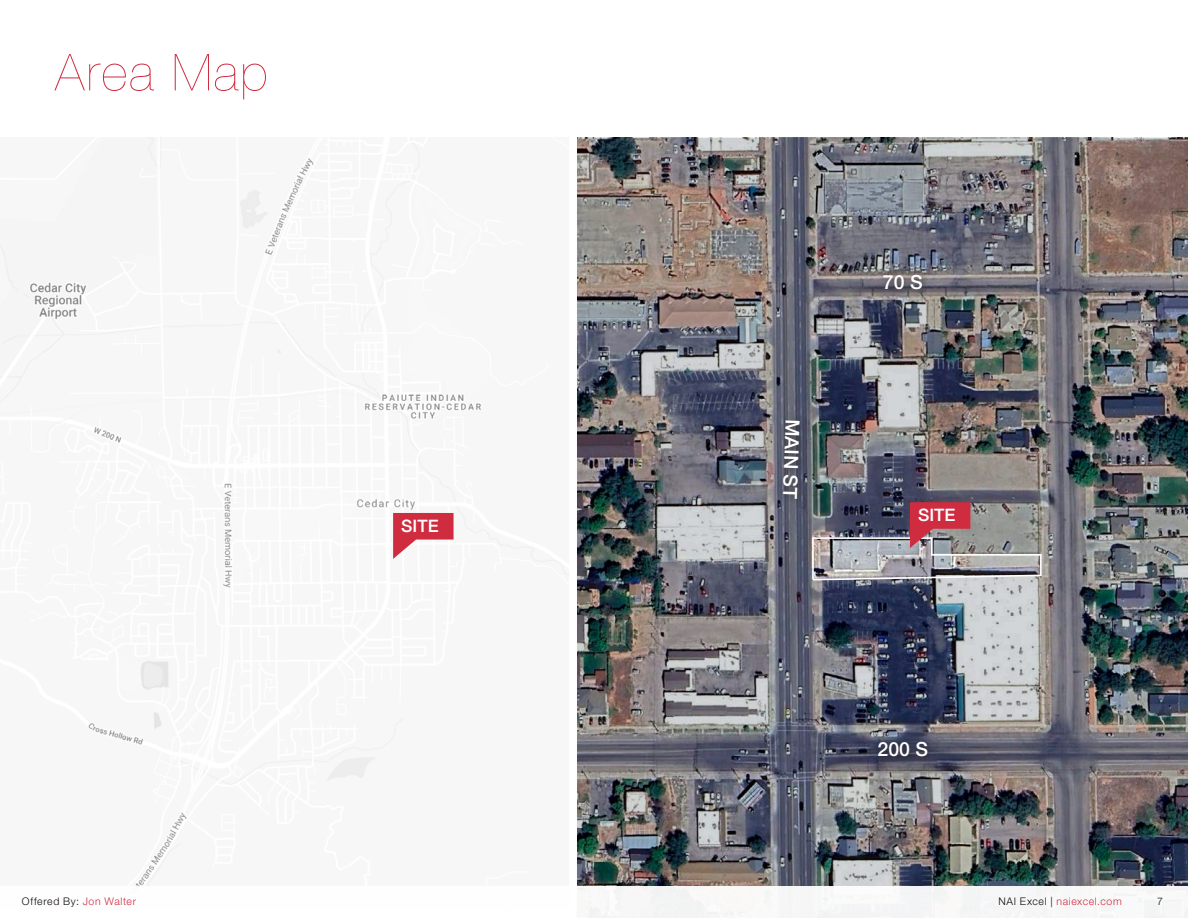
<style>
.page{position:relative;width:1188px;height:918px;background:#fff}
.page>*{position:absolute;margin:0;border:0;box-sizing:border-box;transform-origin:0 0}
.Heading{font:200 51px "Helvetica Neue LT Std";letter-spacing:.04em;color:#d02c40}
.t1{font:500 19.5px "Helvetica Neue LT Std";color:#fff}
.t2{font:500 17.1px "Helvetica Neue";color:#fff}
.Page_Number{font:300 10.5px "Helvetica Neue LT Std";letter-spacing:.06em;color:#d02c40}
.Phone_Number{font:300 10.5px "Helvetica Neue LT Std";letter-spacing:.06em;color:#110a0c}
.s1{color:#d02c40}
.s2{color:#110a0c}
</style>
<div class="page">
<img style="left:577px;top:138px;width:611px;height:748px">
<img style="left:0;top:138px;width:569px;height:748px">
<svg style="left:393px;top:513px;width:61px;height:46px"></svg>
<div style="left:777px;top:414px;width:32px;height:94px;background:#231f20;opacity:.75"></div>
<div style="left:873px;top:737px;width:63px;height:29px;background:#231f20;opacity:.75"></div>
<div style="left:878px;top:269px;width:53px;height:30px;background:#231f20;opacity:.75"></div>
<img style="left:811px;top:502px;width:232px;height:79px">
<p class="Heading" style="left:55px;top:43px;width:214px">Area Map</p>
<h3 class="t2" style="left:401px;top:512px;width:39px">SITE</h3>
<p class="t1" style="left:804px;top:420px;width:81px;rotate:92deg">MAIN ST</p>
<p class="t1" style="left:883px;top:271px;width:41px">70 S</p>
<h3 class="t2" style="left:918px;top:502px;width:39px">SITE</h3>
<p class="t1" style="left:878px;top:738px;width:52px">200 S</p>
<p class="Phone_Number" style="left:22px;top:894px;width:116px">Offered By: <span class="s1">Jon Walter</span></p>
<p class="Page_Number" style="left:999px;top:894px;width:125px"><span class="s2">NAI Excel |</span> naiexcel.com</p>
<p class="Phone_Number" style="left:1157px;top:894px;width:7px">7</p>
</div>
